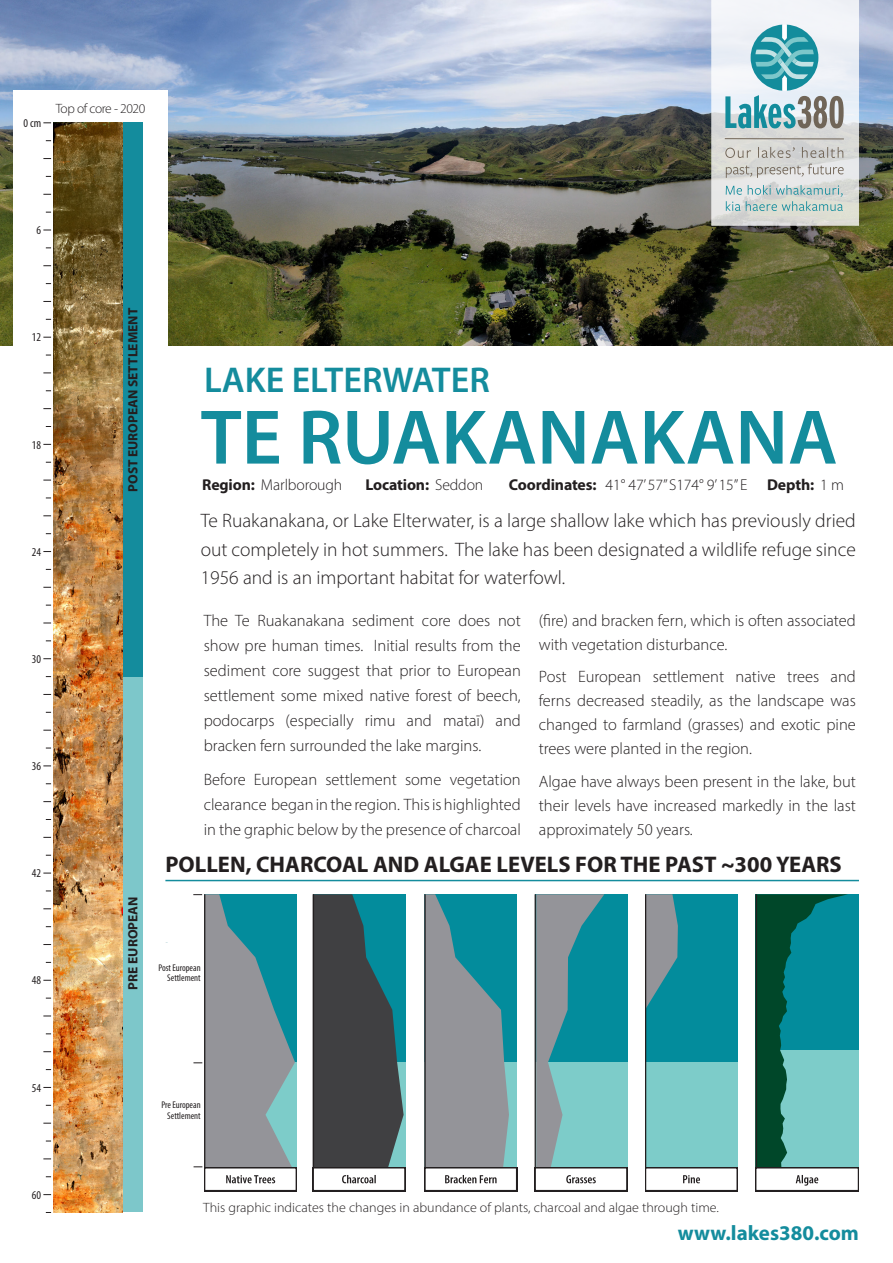
<style>
.page{position:relative;width:893px;height:1263px;background:#fff}
.page>*{position:absolute;margin:0;border:0;box-sizing:border-box;transform-origin:0 0}
.Paragraph_Style_1{font:600 78px "Myriad Pro";color:#148c9d}
.t1{font:600 36px "Myriad Pro";color:#148c9d}
.t2{font:700 22.65px "Myriad Pro";color:#231f20}
.t3{font:700 21px "Myriad Pro";color:#148c9d}
.Introduction{font:300 19.5px/28.5px "Myriad Pro";color:#231f20;text-align:justify}
.Body_text{font:300 16.5px/25px "Myriad Pro";color:#231f20;text-align:justify}
.t4{font:300 15.75px "Myriad Pro";letter-spacing:-.01em;color:#231f20}
.t5{font:700 15.75px "Myriad Pro";letter-spacing:-.01em;color:#231f20}
.t6{font:300 13.5px "Myriad Pro";color:#231f20;scale:1.04 1}
.t7{font:700 13.5px "Myriad Pro";color:#231f20}
.t8{font:300 13.5px "Myriad Pro";letter-spacing:-.03em;color:#231f20}
.t9{font:condensed 12px "Myriad Pro";color:#231f20}
.t10{font:condensed 9.75px/10.5px "Myriad Pro";color:#231f20;text-align:right}
.s1{font-weight:700}
.s2{font-weight:300}
</style>
<div class="page">
<svg style="left:424px;top:894px;width:93px;height:297px;background:#70969d"></svg>
<svg style="left:535px;top:894px;width:92px;height:297px;background:#5fa4aa"></svg>
<svg style="left:645px;top:894px;width:93px;height:297px;background:#4ca5ac"></svg>
<svg style="left:313px;top:894px;width:92px;height:297px;background:#425b5f"></svg>
<svg style="left:755px;top:894px;width:104px;height:297px;background:#36908c"></svg>
<div style="left:123px;top:368px;width:20px;height:844px;background:#7dc7ca"></div>
<img style="left:0;top:0;width:893px;height:345px">
<svg style="left:711px;top:0;width:148px;height:226px"></svg>
<div style="left:13px;top:90px;width:155px;height:261px;background:#fff"></div>
<div style="left:122px;top:122px;width:21px;height:555px;background:#148c9d"></div>
<hr style="left:165px;top:880px;width:694px;height:1px;background:#148c9d">
<img style="left:53px;top:122px;width:70px;height:1090px">
<svg style="left:193px;top:894px;width:104px;height:297px"></svg>
<p class="t9" style="left:24px;top:116px;width:19px">0 cm</p>
<p class="t8" style="left:56px;top:101px;width:91px">Top of core - 2020</p>
<p class="t9" style="left:37px;top:223px;width:6px">6</p>
<p class="t9" style="left:32px;top:330px;width:11px">12</p>
<p class="t9" style="left:32px;top:437px;width:11px">18</p>
<p class="t9" style="left:32px;top:544px;width:11px">24</p>
<p class="t9" style="left:32px;top:652px;width:11px">30</p>
<p class="t9" style="left:32px;top:759px;width:11px">36</p>
<p class="t9" style="left:32px;top:866px;width:11px">42</p>
<p class="t9" style="left:32px;top:973px;width:11px">48</p>
<p class="t9" style="left:32px;top:1080px;width:11px">54</p>
<p class="t9" style="left:32px;top:1187px;width:11px">60</p>
<p class="t7" style="left:124px;top:492px;width:186px;rotate:-90deg">POST EUROPEAN SETTLEMENT</p>
<p class="t7" style="left:124px;top:989px;width:95px;rotate:-90deg">PRE EUROPEAN</p>
<p class="t1" style="left:204px;top:357px;width:287px">LAKE ELTERWATER</p>
<p class="Paragraph_Style_1" style="left:201px;top:388px;width:638px">TE RUAKANAKANA</p>
<p class="t4" style="left:202px;top:475px;width:142px"><span class="s1">Region:</span> Marlborough</p>
<p class="t5" style="left:365px;top:474px;width:119px">Location: <span class="s2">Seddon</span></p>
<p class="t4" style="left:509px;top:475px;width:240px"><span class="s1">Coordinates:</span> 41° 47’ 57” S174° 9’ 15” E</p>
<p class="t5" style="left:767px;top:474px;width:78px">Depth: <span class="s2">1 m</span></p>
<p class="Introduction" style="left:201px;top:506px;width:657px">Te Ruakanakana, or Lake Elterwater, is a large shallow lake which has previously dried out completely in hot summers. The lake has been designated a wildlife refuge since 1956 and is an important habitat for waterfowl.</p>
<p class="Body_text" style="left:204px;top:608px;width:319px">The Te Ruakanakana sediment core does not show pre human times. Initial results from the sediment core suggest that prior to European settlement some mixed native forest of beech, podocarps (especially rimu and mataī) and bracken fern surrounded the lake margins.</p>
<p class="Body_text" style="left:204px;top:766px;width:319px">Before European settlement some vegetation clearance began in the region. This is highlighted in the graphic below by the presence of charcoal</p>
<p class="Body_text" style="left:539px;top:608px;width:319px;line-height:24px">(fire) and bracken fern, which is often associated with vegetation disturbance.</p>
<p class="Body_text" style="left:539px;top:665px;width:319px;line-height:24px">Post European settlement native trees and ferns decreased steadily, as the landscape was changed to farmland (grasses) and exotic pine trees were planted in the region.</p>
<p class="Body_text" style="left:539px;top:769px;width:319px;line-height:24px">Algae have always been present in the lake, but their levels have increased markedly in the last approximately 50 years.</p>
<p class="t2" style="left:165px;top:850px;width:678px">POLLEN, CHARCOAL AND ALGAE LEVELS FOR THE PAST ~300 YEARS</p>
<p class="t10" style="left:158px;top:962px;width:44px">Post European<br>Settlement</p>
<p class="t10" style="left:161px;top:1100px;width:41px">Pre European<br>Settlement</p>
<p class="t6" style="left:203px;top:1199px;width:497px">This graphic indicates the changes in abundance of plants, charcoal and algae through time.</p>
<p class="t3" style="left:678px;top:1219px;width:183px">www.lakes380.com</p>
</div>
